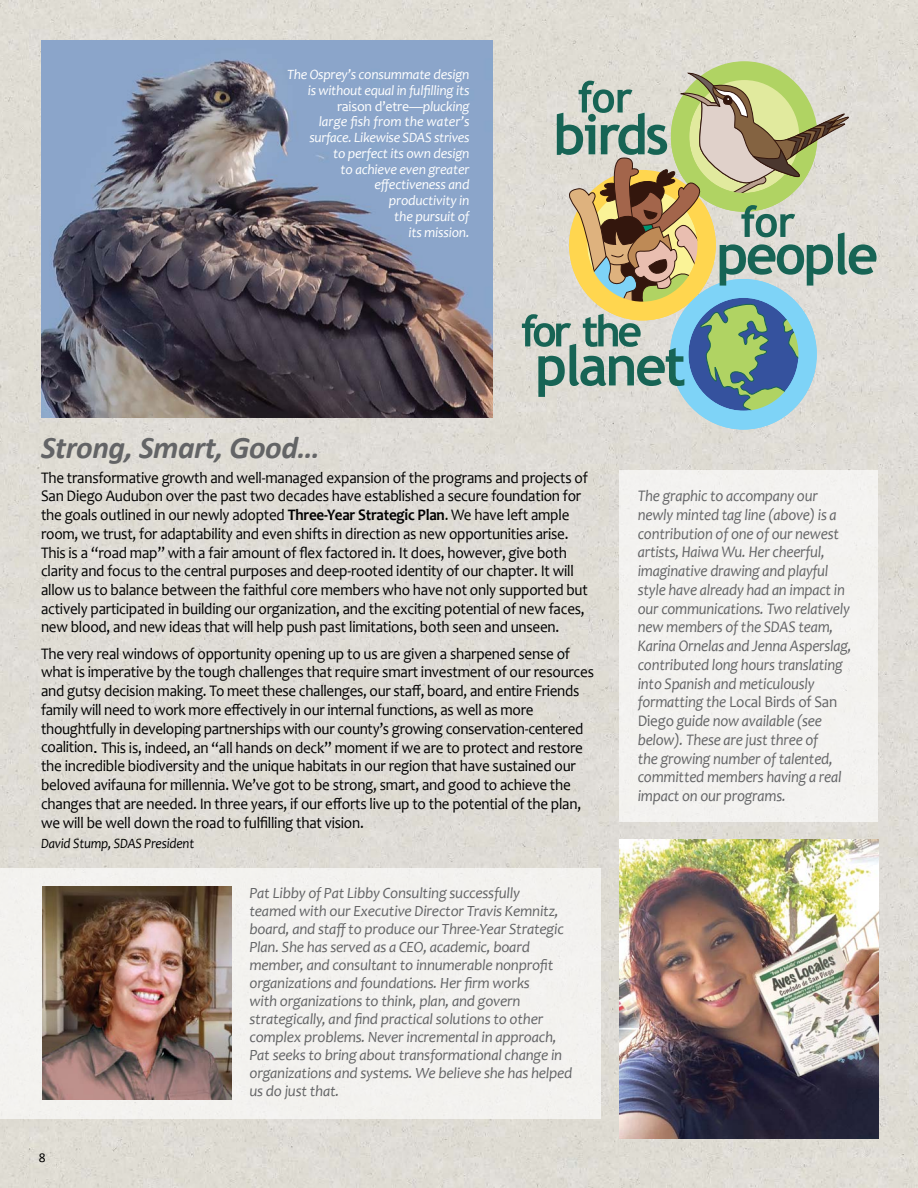
<style>
.page{position:relative;width:918px;height:1188px;background:#dfdcd5}
.page>*{position:absolute;margin:0;border:0;box-sizing:border-box;transform-origin:0 0}
.t1{font:italic 700 31.5px "Calibri";letter-spacing:-.015em;color:#636466}
.t2{font:16.2px/18.8px "Candara";letter-spacing:-.015em;color:#000;scale:.93 1}
.t3{font:italic 16.2px/18.8px "Candara";letter-spacing:-.015em;color:#636466;scale:.93 1}
.t4{font:italic 15.6px/18px "Candara";letter-spacing:-.015em;color:#636466}
.t5{font:italic 14.25px/15.8px "Candara";letter-spacing:-.015em;color:#fff;text-align:right}
.t6{font:italic 14.25px "Candara";letter-spacing:-.015em;color:#000;scale:.93 1}
.t7{font:13.5px "Calibri";color:#000}
.s1{font-style:normal}
.s2{font-weight:700}
.s3{font-family:"Helvetica";font-size:21px}
</style>
<div class="page">
<div style="left:671px;top:61px;width:147px;height:151px;background:#b0d363;border-radius:50%"></div>
<svg style="left:522px;top:72px;width:355px;height:358px;background:#b4bda8"></svg>
<img style="left:620px;top:840px;width:258px;height:298px">
<img style="left:41px;top:40px;width:451px;height:378px">
<div style="left:0;top:868px;width:601px;height:251px;background:#f3f2ef"></div>
<img style="left:43px;top:887px;width:189px;height:212px">
<div style="left:620px;top:470px;width:258px;height:351px;background:#f3f2f0"></div>
<p class="t5" style="left:287px;top:67px;width:184px">The Osprey’s consummate design is without equal in fulfilling its <span class="s1">raison d’etre</span>—plucking<br>large fish from the water’s surface. Likewise SDAS strives<br>to perfect its own design<br>to achieve even greater effectiveness and<br>productivity in<br>the pursuit of<br>its mission.</p>
<h1 class="t1" style="left:41px;top:428px;width:280px">Strong, Smart, Good…</h1>
<p class="t2" style="left:41px;top:468px;width:589px">The transformative growth and well-managed expansion of the programs and projects of San Diego Audubon over the past two decades have established a secure foundation for the goals outlined in our newly adopted <span class="s2">Three-Year Strategic Plan</span>. We have left ample room, we trust, for adaptability and even shifts in direction as new opportunities arise.<br>This is a “road map” with a fair amount of flex factored in. It does, however, give both clarity and focus to the central purposes and deep-rooted identity of our chapter. It will allow us to balance between the faithful core members who have not only supported but actively participated in building our organization, and the exciting potential of new faces, new blood, and new ideas that will help push past limitations, both seen and unseen.</p>
<p class="t2" style="left:41px;top:644px;width:596px">The very real windows of opportunity opening up to us are given a sharpened sense of what is imperative by the tough challenges that require smart investment of our resources and gutsy decision making. To meet these challenges, our staff, board, and entire Friends family will need to work more effectively in our internal functions, as well as more thoughtfully in developing partnerships with our county’s growing conservation-centered coalition<span class="s3">.</span> This is, indeed, an “all hands on deck” moment if we are to protect and restore the incredible biodiversity and the unique habitats in our region that have sustained our beloved avifauna for millennia. We’ve got to be strong, smart, and good to achieve the changes that are needed. In three years, if our efforts live up to the potential of the plan, we will be well down the road to fulfilling that vision.</p>
<p class="t6" style="left:41px;top:835px;width:166px">David Stump, SDAS President</p>
<p class="t7" style="left:39px;top:1149px;width:8px">8</p>
<p class="t4" style="left:249px;top:884px;width:325px">Pat Libby of Pat Libby Consulting successfully<br>teamed with our Executive Director Travis Kemnitz, board, and staff to produce our Three-Year Strategic Plan. She has served as a CEO, academic, board member, and consultant to innumerable nonprofit organizations and foundations. Her firm works<br>with organizations to think, plan, and govern strategically, and find practical solutions to other complex problems. Never incremental in approach, Pat seeks to bring about transformational change in organizations and systems. We believe she has helped us do just that.</p>
<p class="t3" style="left:638px;top:487px;width:231px">The graphic to accompany our newly minted tag line (above) is a contribution of one of our newest artists, Haiwa Wu. Her cheerful, imaginative drawing and playful style have already had an impact in our communications. Two relatively new members of the SDAS team,<br>Karina Ornelas and Jenna Asperslag, contributed long hours translating into Spanish and meticulously formatting the <span class="s1">Local Birds of San<br>Diego</span> guide now available (see below). These are just three of<br>the growing number of talented, committed members having a real impact on our programs.</p>
</div>
